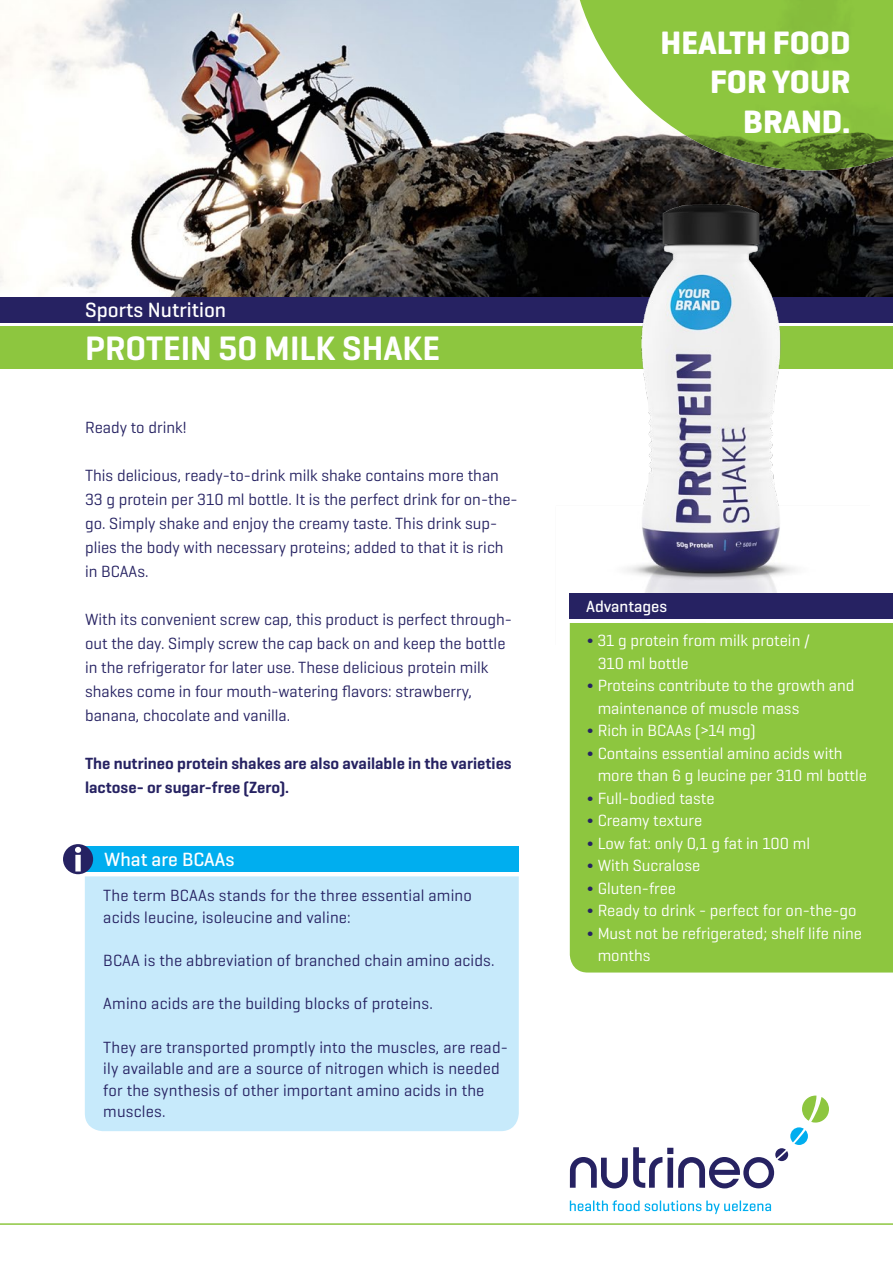
<style>
.page{position:relative;width:893px;height:1263px;background:#fff}
.page>*{position:absolute;margin:0;border:0;box-sizing:border-box;transform-origin:0 0}
.t1{font:600 34.5px "Geogrotesque";color:#fff}
.t2{font:700 33px/39.6px "Geogrotesque";color:#fff;text-align:right}
.t3{font:500 21px "Geogrotesque";color:#fff}
.t4{font:500 19.5px "Geogrotesque";color:#fff}
.t5{font:16.5px/24px "Geogrotesque";color:#262262}
.t6{font:16.5px/22.5px "Geogrotesque";color:#fff}
.t7{font:600 16.5px/24px "Geogrotesque";color:#262262}
.t8{font:500 16.5px "Geogrotesque";color:#fff}
.s1{font-family:"Galano Grotesque";font-size:15.75px;color:#262262}
</style>
<div class="page">
<img style="left:0;top:0;width:893px;height:298px">
<div style="left:0;top:298px;width:893px;height:25px;background:#262262"></div>
<div style="left:0;top:326px;width:893px;height:43px;background:#8dc63f"></div>
<svg style="left:570px;top:1095px;width:259px;height:93px"></svg>
<svg style="left:570px;top:1200px;width:201px;height:14px"></svg>
<hr style="left:0;top:1223px;width:893px;height:2px;background:#8dc63f">
<div style="left:85px;top:876px;width:434px;height:255px;background:#c7eafb"></div>
<div style="left:85px;top:846px;width:434px;height:26px;background:#00aeef"></div>
<div style="left:63px;top:844px;width:30px;height:30px;background:#262262;border-radius:50%"></div>
<svg style="left:75px;top:847px;width:6px;height:24px"></svg>
<img style="left:551px;top:149px;width:319px;height:496px">
<div style="left:570px;top:593px;width:323px;height:26px;background:#262262"></div>
<div style="left:570px;top:623px;width:323px;height:349px;background:#8dc63f"></div>
<svg style="left:569px;top:0;width:324px;height:171px;background:#8eb754"></svg>
<p class="t3" style="left:85px;top:296px;width:143px">Sports Nutrition</p>
<h1 class="t1" style="left:85px;top:326px;width:357px">PROTEIN 50 MILK SHAKE</h1>
<p class="t5" style="left:85px;top:414px;width:103px">Ready to drink!</p>
<p class="t5" style="left:85px;top:462px;width:434px">This delicious, ready-to-drink milk shake contains more than 33 g protein per 310 ml bottle. It is the perfect drink for on-the&shy;go. Simply shake and enjoy the creamy taste. This drink sup&shy;plies the body with necessary proteins; added to that it is rich in BCAAs.</p>
<p class="t5" style="left:85px;top:607px;width:428px">With its convenient screw cap, this product is perfect through&shy;out the day. Simply screw the cap back on and keep the bottle in the refrigerator for later use. These delicious protein milk shakes come in four mouth-watering flavors: strawberry, banana, chocolate and vanilla.</p>
<p class="t7" style="left:85px;top:751px;width:428px">The nutrineo protein shakes are also available in the varieties lactose- or sugar-free (Zero).</p>
<p class="t4" style="left:104px;top:847px;width:132px">What are BCAAs</p>
<p class="t5" style="left:103px;top:884px;width:370px;line-height:21.6px">The term BCAAs stands for the three essential amino acids leucine, isoleucine and valine:</p>
<p class="t5" style="left:103px;top:948px;width:393px">BCAA is the abbreviation of branched chain amino acids.</p>
<p class="t5" style="left:103px;top:991px;width:331px">Amino acids are the building blocks of proteins.</p>
<p class="t5" style="left:103px;top:1036px;width:406px;line-height:21.6px">They are transported promptly into the muscles, are read&shy;ily available and are a source of nitrogen which is needed for the synthesis of other important amino acids in the muscles.</p>
<h2 class="t2" style="left:660px;top:22px;width:191px">HEALTH FOOD<br>FOR YOUR<br>BRAND.</h2>
<p class="t8" style="left:586px;top:596px;width:83px">Advantages</p>
<p class="t6" style="left:598px;top:629px;width:214px;text-indent:-11px"><span class="s1">•</span> 31 g protein from milk protein /<br>310 ml bottle</p>
<p class="t6" style="left:598px;top:674px;width:258px;text-indent:-10px"><span class="s1">•</span> Proteins contribute to the growth and maintenance of muscle mass</p>
<p class="t6" style="left:587px;top:719px;width:170px"><span class="s1">•</span> Rich in BCAAs (&gt;14 mg)</p>
<p class="t6" style="left:598px;top:741px;width:271px;text-indent:-10px"><span class="s1">•</span> Contains essential amino acids with more than 6 g leucine per 310 ml bottle</p>
<p class="t6" style="left:587px;top:786px;width:129px"><span class="s1">•</span> Full-bodied taste</p>
<p class="t6" style="left:587px;top:809px;width:117px"><span class="s1">•</span> Creamy texture</p>
<p class="t6" style="left:587px;top:831px;width:225px"><span class="s1">•</span> Low fat: only 0,1 g fat in 100 ml</p>
<p class="t6" style="left:587px;top:854px;width:115px"><span class="s1">•</span> With Sucralose</p>
<p class="t6" style="left:587px;top:876px;width:90px"><span class="s1">•</span> Gluten-free</p>
<p class="t6" style="left:587px;top:899px;width:271px"><span class="s1">•</span> Ready to drink - perfect for on-the-go</p>
<p class="t6" style="left:598px;top:921px;width:266px;text-indent:-10px"><span class="s1">•</span> Must not be refrigerated; shelf life nine months</p>
</div>
